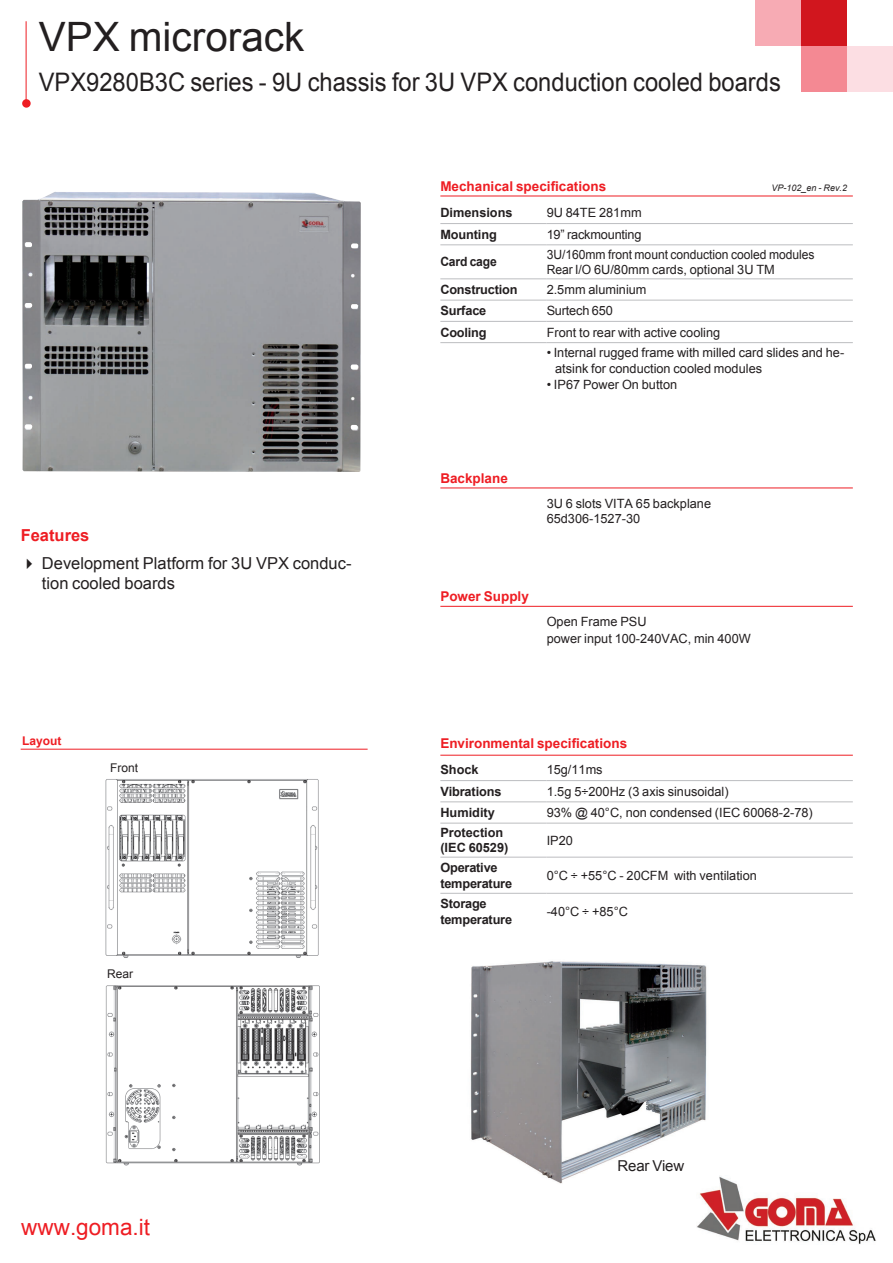
<style>
.page{position:relative;width:893px;height:1263px;background:#fff}
.page>*{position:absolute;margin:0;border:0;box-sizing:border-box;transform-origin:0 0}
.Normale{font:40.5px "Arial";color:#231f20}
.Normale-2{font:25.5px "Arial";color:#231f20;scale:.93 1}
.Normale-3{font:22.5px "Arial";color:#ee1d23}
.Normale-4{font:16.5px/19.8px "Arial";color:#231f20}
.Normale-5{font:700 16.5px "Arial";color:#ee1d23}
.Normale-6{font:15px "Arial";letter-spacing:-.015em;color:#231f20}
.Normale-7{font:700 13.5px "Arial";color:#ee1d23}
.Normale-8{font:12.75px/15.6px "Arial";color:#231f20}
.Normale-9{font:700 12.75px "Arial";letter-spacing:-.01em;color:#231f20}
.Normale-10{font:12.75px "Arial";color:#231f20;scale:.95 1}
.Normale-11{font:700 12.75px "Arial";letter-spacing:-.01em;color:#231f20;scale:.95 1}
.Normale-12{font:12px "Arial";color:#231f20}
.Normale-13{font:700 12px "Arial";color:#ee1d23}
.Normale-14{font:italic 9px "Arial";color:#231f20}
</style>
<div class="page">
<div style="left:22px;top:99px;width:9px;height:9px;background:#ee1d23;border-radius:50%"></div>
<hr style="left:26px;top:21px;width:1px;height:79px;background:#ee1d23">
<img style="left:697px;top:1176px;width:179px;height:68px">
<div style="left:801px;top:46px;width:46px;height:46px;background:#f48993"></div>
<div style="left:801px;top:0;width:46px;height:46px;background:#d1161e"></div>
<div style="left:755px;top:0;width:46px;height:46px;background:#f7abb4"></div>
<div style="left:847px;top:46px;width:46px;height:46px;background:#fcdee3"></div>
<hr style="left:21px;top:749px;width:347px;height:1px;background:#ee1d23">
<svg style="left:440px;top:245px;width:413px;height:55px"></svg>
<hr style="left:440px;top:223px;width:107px;height:1px;background:#bcbdc0">
<hr style="left:547px;top:223px;width:306px;height:1px;background:#bcbdc0">
<hr style="left:440px;top:244px;width:107px;height:1px;background:#bcbdc0">
<hr style="left:547px;top:244px;width:306px;height:1px;background:#bcbdc0">
<hr style="left:440px;top:278px;width:107px;height:1px;background:#bcbdc0">
<hr style="left:547px;top:278px;width:306px;height:1px;background:#bcbdc0">
<hr style="left:440px;top:300px;width:107px;height:1px;background:#bcbdc0">
<hr style="left:547px;top:300px;width:306px;height:1px;background:#bcbdc0">
<hr style="left:440px;top:321px;width:107px;height:1px;background:#bcbdc0">
<hr style="left:547px;top:321px;width:306px;height:1px;background:#bcbdc0">
<hr style="left:440px;top:342px;width:107px;height:1px;background:#bcbdc0">
<hr style="left:547px;top:342px;width:306px;height:1px;background:#bcbdc0">
<hr style="left:440px;top:196px;width:413px;height:1px;background:#ee1d23">
<hr style="left:440px;top:488px;width:413px;height:1px;background:#ee1d23">
<hr style="left:440px;top:606px;width:413px;height:1px;background:#ee1d23">
<img style="left:105px;top:779px;width:214px;height:179px">
<img style="left:105px;top:985px;width:215px;height:181px">
<img style="left:22px;top:192px;width:339px;height:280px">
<img style="left:470px;top:961px;width:240px;height:227px">
<svg style="left:440px;top:802px;width:413px;height:91px"></svg>
<hr style="left:440px;top:780px;width:107px;height:1px;background:#bcbdc0">
<hr style="left:547px;top:780px;width:306px;height:1px;background:#bcbdc0">
<hr style="left:440px;top:801px;width:107px;height:1px;background:#bcbdc0">
<hr style="left:547px;top:801px;width:306px;height:1px;background:#bcbdc0">
<hr style="left:440px;top:823px;width:107px;height:1px;background:#bcbdc0">
<hr style="left:547px;top:823px;width:306px;height:1px;background:#bcbdc0">
<hr style="left:440px;top:857px;width:107px;height:1px;background:#bcbdc0">
<hr style="left:547px;top:857px;width:306px;height:1px;background:#bcbdc0">
<hr style="left:440px;top:893px;width:107px;height:1px;background:#bcbdc0">
<hr style="left:547px;top:893px;width:306px;height:1px;background:#bcbdc0">
<hr style="left:440px;top:755px;width:413px;height:1px;background:#ee1d23">
<p class="Normale" style="left:39px;top:10px;width:267px">VPX microrack</p>
<p class="Normale-2" style="left:39px;top:66px;width:799px">VPX9280B3C series - 9U chassis for 3U VPX conduction cooled boards</p>
<p class="Normale-7" style="left:440px;top:177px;width:167px">Mechanical specifications</p>
<p class="Normale-14" style="left:772px;top:182px;width:77px">VP-102_en - Rev.2</p>
<p class="Normale-9" style="left:440px;top:204px;width:74px">Dimensions</p>
<p class="Normale-8" style="left:547px;top:205px;width:96px">9U 84TE 281mm</p>
<p class="Normale-9" style="left:440px;top:226px;width:58px">Mounting</p>
<p class="Normale-8" style="left:547px;top:227px;width:96px">19” rackmounting</p>
<p class="Normale-11" style="left:440px;top:253px;width:61px">Card cage</p>
<p class="Normale-10" style="left:547px;top:246px;width:283px">3U/160mm front mount conduction cooled modules</p>
<p class="Normale-10" style="left:547px;top:261px;width:242px">Rear I/O 6U/80mm cards, optional 3U TM</p>
<p class="Normale-9" style="left:440px;top:281px;width:79px">Construction</p>
<p class="Normale-8" style="left:547px;top:282px;width:101px">2.5mm aluminium</p>
<p class="Normale-9" style="left:440px;top:302px;width:48px">Surface</p>
<p class="Normale-8" style="left:547px;top:303px;width:68px">Surtech 650</p>
<p class="Normale-9" style="left:440px;top:324px;width:48px">Cooling</p>
<p class="Normale-8" style="left:547px;top:324px;width:175px">Front to rear with active cooling</p>
<p class="Normale-8" style="left:555px;top:345px;width:291px;text-indent:-8px">• Internal rugged frame with milled card slides and he&shy;atsink for conduction cooled modules</p>
<p class="Normale-8" style="left:547px;top:376px;width:132px">• IP67 Power On button</p>
<p class="Normale-5" style="left:21px;top:524px;width:70px">Features</p>
<p class="Normale-4" style="left:42px;top:554px;width:311px;text-indent:-21px">✔ Development Platform for 3U VPX conduc&shy;tion cooled boards</p>
<p class="Normale-13" style="left:22px;top:733px;width:41px">Layout</p>
<p class="Normale-12" style="left:110px;top:760px;width:30px">Front</p>
<p class="Normale-12" style="left:107px;top:966px;width:28px">Rear</p>
<p class="Normale-3" style="left:21px;top:1212px;width:130px">www.goma.it</p>
<p class="Normale-7" style="left:440px;top:469px;width:69px">Backplane</p>
<p class="Normale-8" style="left:547px;top:496px;width:166px">3U 6 slots VITA 65 backplane</p>
<p class="Normale-8" style="left:547px;top:511px;width:95px">65d306-1527-30</p>
<p class="Normale-7" style="left:440px;top:587px;width:90px">Power Supply</p>
<p class="Normale-8" style="left:547px;top:614px;width:101px">Open Frame PSU</p>
<p class="Normale-8" style="left:547px;top:630px;width:206px">power input 100-240VAC, min 400W</p>
<p class="Normale-7" style="left:440px;top:734px;width:188px">Environmental specifications</p>
<p class="Normale-9" style="left:440px;top:761px;width:40px">Shock</p>
<p class="Normale-8" style="left:547px;top:762px;width:57px">15g/11ms</p>
<p class="Normale-9" style="left:440px;top:783px;width:63px">Vibrations</p>
<p class="Normale-8" style="left:547px;top:784px;width:184px">1.5g 5÷200Hz (3 axis sinusoidal)</p>
<p class="Normale-9" style="left:440px;top:804px;width:56px">Humidity</p>
<p class="Normale-8" style="left:547px;top:805px;width:268px">93% @ 40°C, non condensed (IEC 60068-2-78)</p>
<p class="Normale-9" style="left:440px;top:824px;width:65px">Protection</p>
<p class="Normale-9" style="left:440px;top:839px;width:70px">(IEC 60529)</p>
<p class="Normale-8" style="left:547px;top:833px;width:28px">IP20</p>
<p class="Normale-9" style="left:440px;top:859px;width:59px">Operative</p>
<p class="Normale-9" style="left:440px;top:875px;width:73px">temperature</p>
<p class="Normale-9" style="left:440px;top:895px;width:48px">Storage</p>
<p class="Normale-9" style="left:440px;top:911px;width:73px">temperature</p>
<p class="Normale-8" style="left:547px;top:868px;width:212px">0°C ÷ +55°C - 20CFM with ventilation</p>
<p class="Normale-8" style="left:547px;top:904px;width:83px">-40°C ÷ +85°C</p>
<p class="Normale-6" style="left:618px;top:1156px;width:68px">Rear View</p>
</div>
